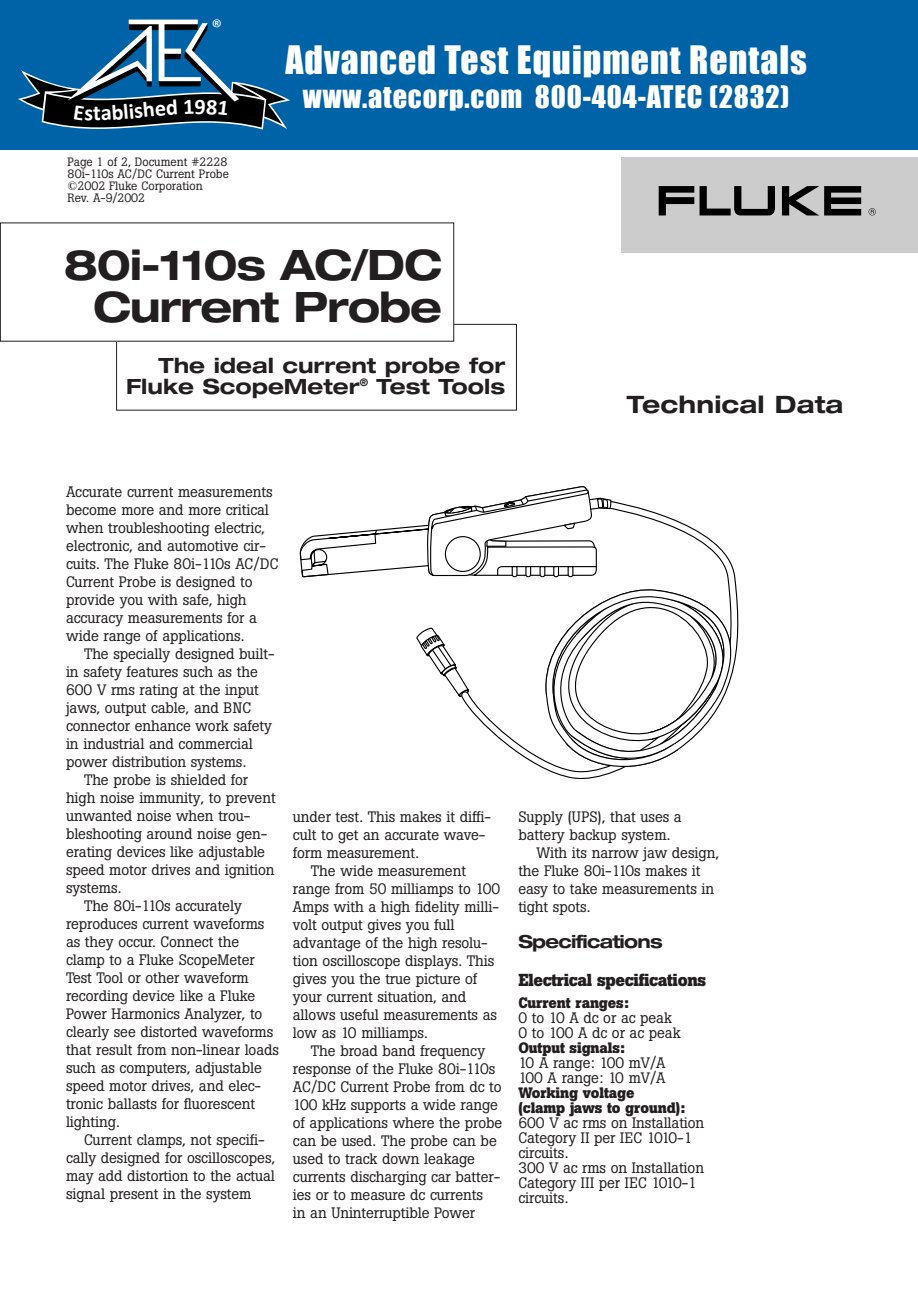
<style>
.page{position:relative;width:918px;height:1296px;background:#fff}
.page>*{position:absolute;margin:0;border:0;box-sizing:border-box;transform-origin:0 0}
.t1{font:700 expanded 42px/42px "Helvetica Neue";letter-spacing:-.035em;color:#231f20;text-align:right}
.t2{font:36px "Impact";letter-spacing:.03em;color:#fff}
.t3{font:28.5px "Impact";letter-spacing:.03em;color:#fff}
.t4{font:700 expanded 24px "Helvetica Neue";letter-spacing:.01em;color:#231f20}
.t5{font:700 22.2px "Calibri";color:#fff}
.t6{font:21.3px "Calibri";color:#fff}
.t7{font:700 expanded 21px/21px "Helvetica Neue";color:#231f20;text-align:right}
.t8{font:700 expanded 18px "Helvetica Neue";letter-spacing:-.04em;color:#231f20}
.t9{font:700 17.25px "Boton";letter-spacing:-.02em;color:#231f20}
.t10{font:15px/18px "Boton";letter-spacing:-.005em;color:#231f20}
.t11{font:700 15px/15px "Boton";letter-spacing:-.005em;color:#231f20}
.t12{font:12px/12px "Boton";color:#231f20}
</style>
<div class="page">
<div style="left:116px;top:324px;width:401px;height:87px;border:1px solid #231f20"></div>
<div style="left:622px;top:156px;width:296px;height:98px;background:#ccc"></div>
<svg style="left:659px;top:186px;width:35px;height:29px"></svg>
<svg style="left:782px;top:186px;width:79px;height:29px"></svg>
<svg style="left:700px;top:186px;width:75px;height:29px"></svg>
<svg style="left:869px;top:208px;width:7px;height:7px"></svg>
<div style="left:0;top:223px;width:454px;height:118px;background:#fff"></div>
<svg style="left:299px;top:486px;width:440px;height:294px"></svg>
<div style="left:0;top:0;width:918px;height:150px;background:#0063a7"></div>
<svg style="left:18px;top:20px;width:272px;height:110px"></svg>
<h3 class="t6" style="left:211px;top:14px;width:12px">®</h3>
<h3 class="t5" style="left:93px;top:99px;width:9px">t</h3>
<h3 class="t5" style="left:122px;top:98px;width:44px;rotate:-5deg">lishe</h3>
<h3 class="t5" style="left:195px;top:92px;width:13px">9</h3>
<p class="t12" style="left:68px;top:157px;width:163px">Page 1 of 2, Document #2228<br>80i-110s AC/DC Current Probe ©2002 Fluke Corporation<br>Rev. A-9/2002</p>
<h2 class="t2" style="left:285px;top:32px;width:523px">Advanced Test Equipment Rentals</h2>
<h3 class="t3" style="left:303px;top:75px;width:488px">www.atecorp.com 800-404-ATEC (2832)</h3>
<h1 class="t1" style="left:64px;top:248px;width:380px">80i-110s AC/DC<br>Current Probe</h1>
<h3 class="t7" style="left:126px;top:357px;width:381px">The ideal current probe for<br>Fluke ScopeMeter<sup>®</sup> Test Tools</h3>
<h3 class="t4" style="left:627px;top:396px;width:218px">Technical Data</h3>
<p class="t10" style="left:66px;top:484px;width:214px">Accurate current measurements become more and more critical when troubleshooting electric, electronic, and automotive cir&shy;cuits. The Fluke 80i-110s AC/DC<br>Current Probe is designed to provide you with safe, high accuracy measurements for a wide range of applications.</p>
<p class="t10" style="left:84px;top:646px;width:192px">The specially designed built-</p>
<p class="t10" style="left:66px;top:664px;width:193px">in safety features such as the</p>
<p class="t10" style="left:66px;top:682px;width:194px">600 V rms rating at the input</p>
<p class="t10" style="left:66px;top:700px;width:187px">jaws, output cable, and BNC</p>
<p class="t10" style="left:66px;top:718px;width:208px">connector enhance work safety</p>
<p class="t10" style="left:66px;top:736px;width:189px">in industrial and commercial</p>
<p class="t10" style="left:66px;top:754px;width:182px">power distribution systems.</p>
<p class="t10" style="left:84px;top:772px;width:166px">The probe is shielded for</p>
<p class="t10" style="left:66px;top:790px;width:211px">high noise immunity, to prevent</p>
<p class="t10" style="left:66px;top:808px;width:186px">unwanted noise when trou-</p>
<p class="t10" style="left:66px;top:826px;width:203px">bleshooting around noise gen-</p>
<p class="t10" style="left:66px;top:844px;width:201px">erating devices like adjustable</p>
<p class="t10" style="left:66px;top:862px;width:210px">speed motor drives and ignition</p>
<p class="t10" style="left:66px;top:880px;width:57px">systems.</p>
<p class="t10" style="left:84px;top:898px;width:159px">The 80i-110s accurately</p>
<p class="t10" style="left:66px;top:916px;width:200px">reproduces current waveforms</p>
<p class="t10" style="left:66px;top:934px;width:175px">as they occur. Connect the</p>
<p class="t10" style="left:66px;top:952px;width:190px">clamp to a Fluke ScopeMeter</p>
<p class="t10" style="left:66px;top:970px;width:184px">Test Tool or other waveform</p>
<p class="t10" style="left:66px;top:988px;width:191px">recording device like a Fluke</p>
<p class="t10" style="left:66px;top:1006px;width:198px">Power Harmonics Analyzer, to</p>
<p class="t10" style="left:66px;top:1024px;width:209px">clearly see distorted waveforms</p>
<p class="t10" style="left:66px;top:1042px;width:214px">that result from non-linear loads</p>
<p class="t10" style="left:66px;top:1060px;width:197px">such as computers, adjustable</p>
<p class="t10" style="left:66px;top:1078px;width:197px">speed motor drives, and elec-</p>
<p class="t10" style="left:66px;top:1096px;width:191px">tronic ballasts for fluorescent</p>
<p class="t10" style="left:66px;top:1114px;width:55px">lighting.</p>
<p class="t10" style="left:84px;top:1132px;width:182px">Current clamps, not specifi-</p>
<p class="t10" style="left:66px;top:1150px;width:211px">cally designed for oscilloscopes,</p>
<p class="t10" style="left:66px;top:1168px;width:211px">may add distortion to the actual</p>
<p class="t10" style="left:66px;top:1186px;width:187px">signal present in the system</p>
<p class="t10" style="left:293px;top:809px;width:200px">under test. This makes it diffi-</p>
<p class="t10" style="left:293px;top:827px;width:194px">cult to get an accurate wave-</p>
<p class="t10" style="left:293px;top:845px;width:128px">form measurement.</p>
<p class="t10" style="left:311px;top:863px;width:157px">The wide measurement</p>
<p class="t10" style="left:293px;top:881px;width:209px">range from 50 milliamps to 100</p>
<p class="t10" style="left:293px;top:899px;width:208px">Amps with a high fidelity milli-</p>
<p class="t10" style="left:293px;top:917px;width:163px">volt output gives you full</p>
<p class="t10" style="left:293px;top:935px;width:196px">advantage of the high resolu-</p>
<p class="t10" style="left:293px;top:953px;width:203px">tion oscilloscope displays. This</p>
<p class="t10" style="left:293px;top:971px;width:186px">gives you the true picture of</p>
<p class="t10" style="left:293px;top:989px;width:175px">your current situation, and</p>
<p class="t10" style="left:293px;top:1007px;width:206px">allows useful measurements as</p>
<p class="t10" style="left:293px;top:1025px;width:137px">low as 10 milliamps.</p>
<p class="t10" style="left:311px;top:1043px;width:176px">The broad band frequency</p>
<p class="t10" style="left:293px;top:1061px;width:204px">response of the Fluke 80i-110s</p>
<p class="t10" style="left:293px;top:1079px;width:210px">AC/DC Current Probe from dc to</p>
<p class="t10" style="left:293px;top:1097px;width:207px">100 kHz supports a wide range</p>
<p class="t10" style="left:293px;top:1115px;width:211px">of applications where the probe</p>
<p class="t10" style="left:293px;top:1133px;width:206px">can be used. The probe can be</p>
<p class="t10" style="left:293px;top:1151px;width:184px">used to track down leakage</p>
<p class="t10" style="left:293px;top:1169px;width:209px">currents discharging car batter-</p>
<p class="t10" style="left:293px;top:1187px;width:192px">ies or to measure dc currents</p>
<p class="t10" style="left:293px;top:1205px;width:184px">in an Uninterruptible Power</p>
<p class="t10" style="left:518px;top:809px;width:165px">Supply (UPS), that uses a</p>
<p class="t10" style="left:518px;top:827px;width:154px">battery backup system.</p>
<p class="t10" style="left:536px;top:845px;width:184px">With its narrow jaw design,</p>
<p class="t10" style="left:518px;top:863px;width:184px">the Fluke 80i-110s makes it</p>
<p class="t10" style="left:518px;top:881px;width:197px">easy to take measurements in</p>
<p class="t10" style="left:518px;top:899px;width:74px">tight spots.</p>
<p class="t8" style="left:518px;top:935px;width:146px">Specifications</p>
<p class="t9" style="left:518px;top:974px;width:189px">Electrical specifications</p>
<p class="t11" style="left:518px;top:997px;width:112px">Current ranges:</p>
<p class="t10" style="left:518px;top:1012px;width:164px;line-height:15px">0 to 10 A dc or ac peak<br>0 to 100 A dc or ac peak</p>
<p class="t11" style="left:518px;top:1042px;width:108px">Output signals:</p>
<p class="t10" style="left:518px;top:1057px;width:149px;line-height:15px">10 A range: 100 mV/A<br>100 A range: 10 mV/A</p>
<p class="t11" style="left:518px;top:1087px;width:169px">Working voltage<br>(clamp jaws to ground):</p>
<p class="t10" style="left:518px;top:1117px;width:188px;line-height:15px">600 V ac rms on Installation<br>Category II per IEC 1010-1 circuits.<br>300 V ac rms on Installation<br>Category III per IEC 1010-1 circuits.</p>
</div>
